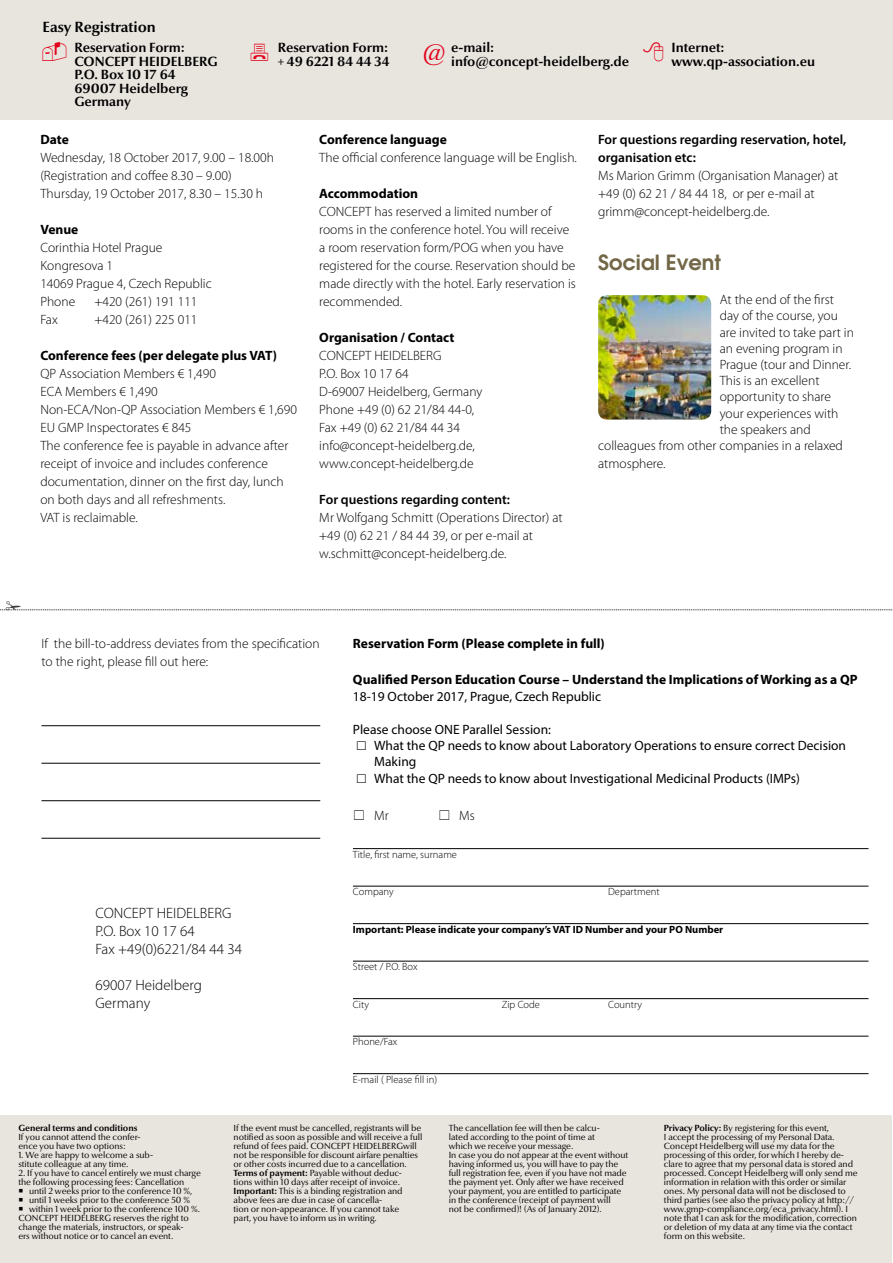
<style>
.page{position:relative;width:893px;height:1263px;background:#fff}
.page>*{position:absolute;margin:0;border:0;box-sizing:border-box;transform-origin:0 0}
.t1{font:600 21px "Avant Garde";color:#726747}
.t2{font:300 15px/18px "Myriad Pro";color:#000}
.t3{font:700 15px "Optima Nova LT";color:#000}
.t4{font:300 13.5px/18px "Myriad Pro";color:#000}
.t5{font:13.5px/16.4px "Myriad Pro";color:#000}
.t6{font:700 13.5px "Myriad Pro";color:#000}
.t7{font:700 13.5px/13.5px "Optima Nova LT";color:#000}
.t8{font:600 13.5px/18px "Myriad Pro";color:#000}
.t9{font:300 10.5px "Myriad Pro";color:#000}
.t10{font:700 10.5px "Myriad Pro";color:#000}
.t11{font:9px/9px "Optima Nova LT";letter-spacing:-.005em;color:#000}
.t12{font:700 9px "Optima Nova LT";letter-spacing:-.005em;color:#000}
.s1{font-weight:400;font-size:24px;color:#e2001a}
.s2{font-weight:700}
</style>
<div class="page">
<hr style="left:353px;top:848px;width:515px;height:1px;background:#000">
<hr style="left:353px;top:886px;width:515px;height:1px;background:#000">
<hr style="left:353px;top:923px;width:515px;height:1px;background:#000">
<hr style="left:353px;top:961px;width:515px;height:1px;background:#000">
<hr style="left:353px;top:998px;width:515px;height:1px;background:#000">
<hr style="left:353px;top:1036px;width:515px;height:1px;background:#000">
<hr style="left:353px;top:1073px;width:515px;height:1px;background:#000">
<hr style="left:41px;top:725px;width:279px;height:1px;background:#000">
<hr style="left:41px;top:763px;width:279px;height:1px;background:#000">
<hr style="left:41px;top:800px;width:279px;height:1px;background:#000">
<hr style="left:41px;top:838px;width:279px;height:1px;background:#000">
<div style="left:0;top:0;width:893px;height:119px;background:#e8e4de"></div>
<div style="left:0;top:1116px;width:892px;height:147px;background:#e8e4de"></div>
<img style="left:598px;top:295px;width:113px;height:125px">
<svg style="left:0;top:609px;width:893px;height:2px;background:#c4c4c5"></svg>
<h2 class="t3" style="left:43px;top:18px;width:115px">Easy Registration</h2>
<h3 class="t7" style="left:74px;top:41px;width:145px">Reservation Form:<br>CONCEPT HEIDELBERG<br>P.O. Box 10 17 64<br>69007 Heidelberg<br>Germany</h3>
<h3 class="t7" style="left:278px;top:41px;width:113px">Reservation Form: + 49 6221 84 44 34</h3>
<h3 class="t7" style="left:451px;top:41px;width:180px;text-indent:-29px"><span class="s1">@</span> e-mail: info@concept-heidelberg.de</h3>
<h3 class="t7" style="left:671px;top:41px;width:145px">Internet: www.qp-association.eu</h3>
<h3 class="t6" style="left:40px;top:131px;width:30px">Date</h3>
<h3 class="t4" style="left:40px;top:149px;width:235px">Wednesday, 18 October 2017, 9.00 – 18.00h (Registration and coffee 8.30 – 9.00)<br>Thursday, 19 October 2017, 8.30 – 15.30 h</h3>
<h3 class="t6" style="left:40px;top:221px;width:40px">Venue</h3>
<h3 class="t4" style="left:40px;top:239px;width:173px">Corinthia Hotel Prague<br>Kongresova 1<br>14069 Prague 4, Czech Republic<br>Phone</h3>
<h3 class="t4" style="left:94px;top:293px;width:105px">+420 (261) 191 111</h3>
<h3 class="t4" style="left:40px;top:311px;width:19px">Fax</h3>
<h3 class="t4" style="left:94px;top:311px;width:105px">+420 (261) 225 011</h3>
<h3 class="t6" style="left:40px;top:347px;width:238px">Conference fees (per delegate plus VAT)</h3>
<p class="t4" style="left:40px;top:365px;width:258px">QP Association Members € 1,490<br>ECA Members € 1,490<br>Non-ECA/Non-QP Association Members € 1,690<br>EU GMP Inspectorates € 845<br>The conference fee is payable in advance after receipt of invoice and includes conference documentation, dinner on the first day, lunch on both days and all refreshments.<br>VAT is reclaimable.</p>
<h3 class="t6" style="left:319px;top:131px;width:129px">Conference language</h3>
<h3 class="t4" style="left:319px;top:149px;width:259px">The official conference language will be English.</h3>
<h3 class="t6" style="left:319px;top:185px;width:100px">Accommodation</h3>
<p class="t4" style="left:319px;top:203px;width:258px">CONCEPT has reserved a limited number of rooms in the conference hotel. You will receive a room reservation form/POG when you have registered for the course. Reservation should be made directly with the hotel. Early reservation is recommended.</p>
<h3 class="t6" style="left:319px;top:329px;width:137px">Organisation / Contact</h3>
<h3 class="t4" style="left:319px;top:347px;width:165px">CONCEPT HEIDELBERG<br>P.O. Box 10 17 64<br>D-69007 Heidelberg, Germany<br>Phone +49 (0) 62 21/84 44-0,<br>Fax +49 (0) 62 21/84 44 34 info@concept-heidelberg.de, www.concept-heidelberg.de</h3>
<h3 class="t8" style="left:319px;top:490px;width:192px">For questions regarding content:</h3>
<h3 class="t4" style="left:319px;top:509px;width:245px">Mr Wolfgang Schmitt (Operations Director) at +49 (0) 62 21 / 84 44 39, or per e-mail at w.schmitt@concept-heidelberg.de.</h3>
<h3 class="t8" style="left:598px;top:130px;width:250px">For questions regarding reservation, hotel, organisation etc:</h3>
<h3 class="t4" style="left:598px;top:167px;width:242px">Ms Marion Grimm (Organisation Manager) at +49 (0) 62 21 / 84 44 18, or per e-mail at grimm@concept-heidelberg.de.</h3>
<h1 class="t1" style="left:598px;top:248px;width:124px">Social Event</h1>
<h3 class="t4" style="left:720px;top:291px;width:116px">At the end of the first</h3>
<h3 class="t4" style="left:720px;top:307px;width:120px">day of the course, you</h3>
<h3 class="t4" style="left:720px;top:323px;width:136px">are invited to take part in</h3>
<h3 class="t4" style="left:720px;top:340px;width:124px">an evening program in</h3>
<h3 class="t4" style="left:720px;top:356px;width:133px">Prague (tour and Dinner.</h3>
<h3 class="t4" style="left:720px;top:372px;width:101px">This is an excellent</h3>
<h3 class="t4" style="left:720px;top:388px;width:113px">opportunity to share</h3>
<h3 class="t4" style="left:720px;top:404px;width:120px">your experiences with</h3>
<h3 class="t4" style="left:720px;top:421px;width:93px">the speakers and</h3>
<h3 class="t4" style="left:598px;top:437px;width:246px">colleagues from other companies in a relaxed</h3>
<h3 class="t4" style="left:598px;top:455px;width:69px">atmosphere.</h3>
<h3 class="t4" style="left:41px;top:635px;width:280px">If the bill-to-address deviates from the specification to the right, please fill out here:</h3>
<h2 class="t2" style="left:95px;top:904px;width:148px">CONCEPT HEIDELBERG<br>P.O. Box 10 17 64<br>Fax +49(0)6221/84 44 34</h2>
<h2 class="t2" style="left:95px;top:976px;width:108px">69007 Heidelberg<br>Germany</h2>
<h3 class="t6" style="left:353px;top:635px;width:253px">Reservation Form (Please complete in full)</h3>
<h3 class="t6" style="left:353px;top:671px;width:506px">Qualified Person Education Course – Understand the Implications of Working as a QP</h3>
<h3 class="t5" style="left:353px;top:688px;width:250px">18-19 October 2017, Prague, Czech Republic</h3>
<h3 class="t5" style="left:374px;top:721px;width:473px;text-indent:-21px">Please choose ONE Parallel Session:<br>What the QP needs to know about Laboratory Operations to ensure correct Decision Making<br>What the QP needs to know about Investigational Medicinal Products (IMPs)</h3>
<h3 class="t4" style="left:374px;top:807px;width:16px">Mr</h3>
<h3 class="t4" style="left:459px;top:807px;width:17px">Ms</h3>
<p class="t9" style="left:353px;top:848px;width:106px">Title, first name, surname</p>
<p class="t9" style="left:353px;top:886px;width:42px">Company</p>
<p class="t9" style="left:608px;top:886px;width:53px">Department</p>
<p class="t10" style="left:353px;top:922px;width:372px">Important: Please indicate your company’s VAT ID Number and your PO Number</p>
<p class="t9" style="left:353px;top:961px;width:66px">Street / P.O. Box</p>
<p class="t9" style="left:353px;top:998px;width:18px">City</p>
<p class="t9" style="left:502px;top:998px;width:40px">Zip Code</p>
<p class="t9" style="left:608px;top:998px;width:35px">Country</p>
<p class="t9" style="left:353px;top:1036px;width:46px">Phone/Fax</p>
<p class="t9" style="left:353px;top:1073px;width:86px">E-mail ( Please fill in)</p>
<p class="t12" style="left:18px;top:1122px;width:120px">General terms and conditions</p>
<p class="t11" style="left:18px;top:1132px;width:124px">If you cannot attend the confer&shy;ence you have two options:</p>
<p class="t11" style="left:18px;top:1150px;width:136px">1. We are happy to welcome a sub&shy;stitute colleague at any time.</p>
<p class="t11" style="left:18px;top:1168px;width:184px">2. If you have to cancel entirely we must charge the following processing fees: Cancellation</p>
<p class="t11" style="left:18px;top:1186px;width:176px">○ until 2 weeks prior to the conference 10 %,</p>
<p class="t11" style="left:18px;top:1195px;width:173px">○ until 1 weeks prior to the conference 50 %</p>
<p class="t11" style="left:18px;top:1204px;width:183px">○ within 1 week prior to the conference 100 %.<br>CONCEPT HEIDELBERG reserves the right to change the materials, instructors, or speak-<br>ers without notice or to cancel an event.</p>
<p class="t11" style="left:234px;top:1123px;width:190px">If the event must be cancelled, registrants will be notified as soon as possible and will receive a full refund of fees paid. CONCEPT HEIDELBERGwill not be responsible for discount airfare penalties or other costs incurred due to a cancellation.<br><span class="s2">Terms of payment:</span> Payable without deduc&shy;tions within 10 days after receipt of invoice.<br><span class="s2">Important:</span> This is a binding registration and above fees are due in case of cancella-<br>tion or non-appearance. If you cannot take<br>part, you have to inform us in writing.</p>
<p class="t11" style="left:449px;top:1123px;width:181px">The cancellation fee will then be calcu-<br>lated according to the point of time at<br>which we receive your message.<br>In case you do not appear at the event without having informed us, you will have to pay the full registration fee, even if you have not made the payment yet. Only after we have received your payment, you are entitled to participate in the conference (receipt of payment will<br>not be confirmed)! (As of January 2012).</p>
<p class="t11" style="left:664px;top:1123px;width:195px"><span class="s2">Privacy Policy:</span> By registering for this event,<br>I accept the processing of my Personal Data.<br>Concept Heidelberg will use my data for the processing of this order, for which I hereby de&shy;clare to agree that my personal data is stored and processed. Concept Heidelberg will only send me information in relation with this order or similar ones. My personal data will not be disclosed to third parties (see also the privacy policy at http:// www.gmp-compliance.org/eca_privacy.html). I note that I can ask for the modification, correction or deletion of my data at any time via the contact form on this website.</p>
</div>
